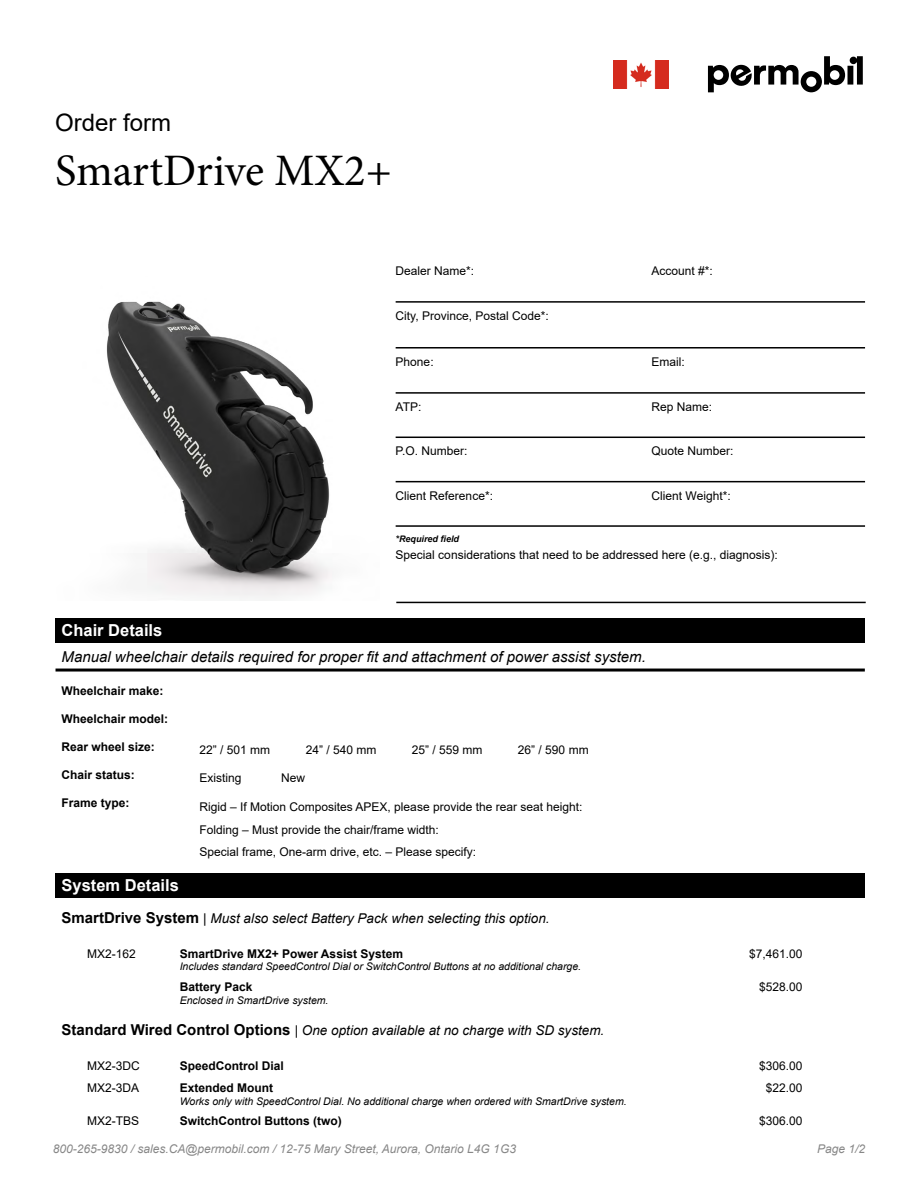
<style>
.page{position:relative;width:918px;height:1188px;background:#fff}
.page>*{position:absolute;margin:0;border:0;box-sizing:border-box;transform-origin:0 0}
.t1{font:45px "Minion Pro";color:#000}
.t2{font:24px "Arial";color:#000}
.t3{font:700 16.5px "Arial";color:#fff}
.t4{font:italic 15px "Arial";color:#000}
.t5{font:italic 13.5px "Arial";color:#000}
.t6{font:12px/22.5px "Arial";color:#000}
.t7{font:700 12px "Arial";color:#000}
.t8{font:italic 12px "Arial";color:#878787}
.t9{font:italic 10.5px "Arial";color:#000}
.t10{font:italic 700 9px "Arial";color:#000}
.s1{font-weight:700;font-style:normal;font-size:15px}
</style>
<div class="page">
<svg style="left:708px;top:56px;width:155px;height:36px"></svg>
<img style="left:106px;top:301px;width:227px;height:299px">
<img style="left:613px;top:61px;width:56px;height:28px">
<hr style="left:396px;top:347px;width:469px;height:2px;background:#000">
<hr style="left:396px;top:602px;width:470px;height:1px;background:#000">
<hr style="left:396px;top:392px;width:469px;height:2px;background:#000">
<hr style="left:396px;top:301px;width:469px;height:2px;background:#000">
<hr style="left:396px;top:437px;width:469px;height:1px;background:#000">
<hr style="left:396px;top:481px;width:469px;height:1px;background:#000">
<hr style="left:396px;top:525px;width:469px;height:2px;background:#000">
<div style="left:56px;top:618px;width:809px;height:24px;background:#000"></div>
<hr style="left:56px;top:669px;width:809px;height:3px;background:#000">
<div style="left:56px;top:873px;width:809px;height:24px;background:#000"></div>
<h2 class="t2" style="left:55px;top:106px;width:118px">Order form</h2>
<h1 class="t1" style="left:55px;top:140px;width:338px">SmartDrive MX2+</h1>
<p class="t6" style="left:396px;top:259px;width:80px">Dealer Name*:</p>
<p class="t6" style="left:651px;top:259px;width:63px">Account #*:</p>
<p class="t6" style="left:396px;top:304px;width:155px">City, Province, Postal Code*:</p>
<p class="t6" style="left:396px;top:350px;width:40px">Phone:</p>
<p class="t6" style="left:652px;top:350px;width:35px">Email:</p>
<p class="t6" style="left:396px;top:395px;width:27px">ATP:</p>
<p class="t6" style="left:652px;top:395px;width:62px">Rep Name:</p>
<p class="t6" style="left:396px;top:440px;width:73px">P.O. Number:</p>
<p class="t6" style="left:652px;top:440px;width:84px">Quote Number:</p>
<p class="t6" style="left:396px;top:484px;width:99px">Client Reference*:</p>
<p class="t6" style="left:652px;top:484px;width:81px">Client Weight*:</p>
<p class="t10" style="left:396px;top:533px;width:65px">*Required field</p>
<p class="t6" style="left:396px;top:543px;width:384px">Special considerations that need to be addressed here (e.g., diagnosis):</p>
<h3 class="t3" style="left:62px;top:619px;width:102px">Chair Details</h3>
<p class="t4" style="left:62px;top:647px;width:586px">Manual wheelchair details required for proper fit and attachment of power assist system.</p>
<p class="t7" style="left:62px;top:682px;width:104px">Wheelchair make:</p>
<p class="t7" style="left:62px;top:710px;width:108px">Wheelchair model:</p>
<p class="t7" style="left:62px;top:738px;width:95px">Rear wheel size:</p>
<p class="t6" style="left:200px;top:739px;width:72px">22” / 501 mm</p>
<p class="t6" style="left:306px;top:739px;width:72px">24” / 540 mm</p>
<p class="t6" style="left:412px;top:739px;width:72px">25” / 559 mm</p>
<p class="t6" style="left:518px;top:739px;width:72px">26” / 590 mm</p>
<p class="t7" style="left:62px;top:766px;width:75px">Chair status:</p>
<p class="t6" style="left:200px;top:767px;width:44px">Existing</p>
<p class="t6" style="left:281px;top:767px;width:25px">New</p>
<p class="t7" style="left:61px;top:794px;width:70px">Frame type:</p>
<p class="t6" style="left:200px;top:796px;width:384px">Rigid – If Motion Composites APEX, please provide the rear seat height:<br>Folding – Must provide the chair/frame width:<br>Special frame, One-arm drive, etc. – Please specify:</p>
<h3 class="t3" style="left:62px;top:874px;width:119px">System Details</h3>
<p class="t5" style="left:62px;top:909px;width:490px"><span class="s1">SmartDrive System</span> | Must also select Battery Pack when selecting this option.</p>
<p class="t6" style="left:87px;top:942px;width:50px">MX2-162</p>
<p class="t7" style="left:180px;top:945px;width:225px">SmartDrive MX2+ Power Assist System</p>
<p class="t9" style="left:180px;top:960px;width:403px">Includes standard SpeedControl Dial or SwitchControl Buttons at no additional charge.</p>
<p class="t7" style="left:180px;top:978px;width:74px">Battery Pack</p>
<p class="t9" style="left:180px;top:993px;width:150px">Enclosed in SmartDrive system.</p>
<p class="t6" style="left:749px;top:942px;width:55px">$7,461.00</p>
<p class="t6" style="left:759px;top:975px;width:45px">$528.00</p>
<p class="t5" style="left:62px;top:1021px;width:544px"><span class="s1">Standard Wired Control Options</span> | One option available at no charge with SD system.</p>
<p class="t6" style="left:87px;top:1054px;width:54px">MX2-3DC</p>
<p class="t7" style="left:180px;top:1057px;width:106px">SpeedControl Dial</p>
<p class="t6" style="left:759px;top:1054px;width:45px">$306.00</p>
<p class="t6" style="left:87px;top:1077px;width:54px">MX2-3DA</p>
<p class="t7" style="left:180px;top:1079px;width:95px">Extended Mount</p>
<p class="t9" style="left:180px;top:1094px;width:448px">Works only with SpeedControl Dial. No additional charge when ordered with SmartDrive system.</p>
<p class="t6" style="left:766px;top:1077px;width:38px">$22.00</p>
<p class="t6" style="left:87px;top:1110px;width:54px">MX2-TBS</p>
<p class="t7" style="left:180px;top:1113px;width:163px">SwitchControl Buttons (two)</p>
<p class="t6" style="left:759px;top:1110px;width:45px">$306.00</p>
<p class="t8" style="left:53px;top:1141px;width:465px">800-265-9830 / sales.CA@permobil.com / 12-75 Mary Street, Aurora, Ontario L4G 1G3</p>
<p class="t8" style="left:817px;top:1141px;width:50px">Page 1/2</p>
</div>
